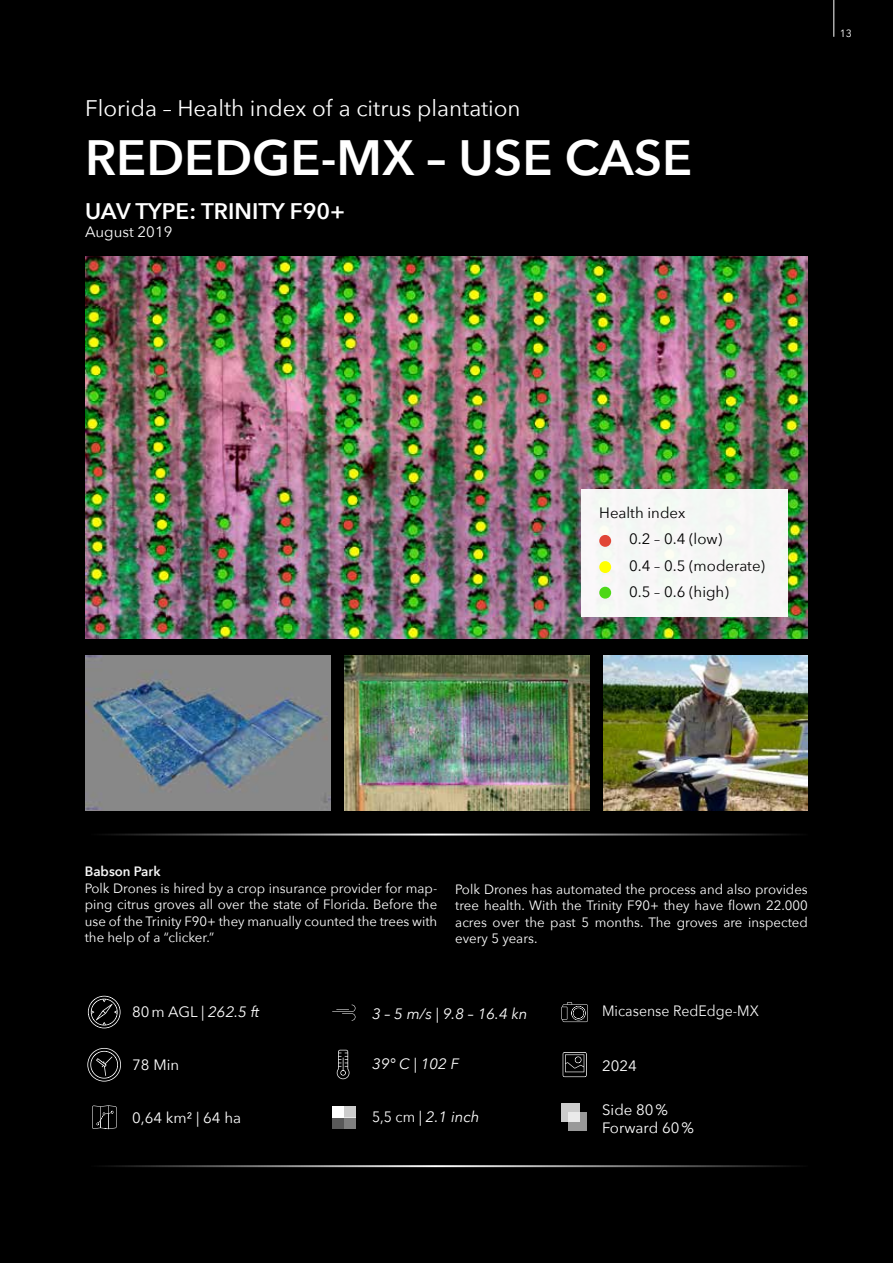
<style>
.page{position:relative;width:893px;height:1263px;background:#000}
.page>*{position:absolute;margin:0;border:0;box-sizing:border-box;transform-origin:0 0}
.t1{font:600 49.5px "Avenir Next";color:#fff}
.t2{font:22.5px "Avenir Next";color:#fff}
.t3{font:600 22.5px "Avenir Next";color:#fff}
.t4{font:15px/18px "Avenir Next";color:#fff}
.t5{font:15px/26.5px "Avenir Next";color:#000}
.t6{font:italic 15px "Avenir Next";color:#fff}
.t7{font:15px "Avenir Next";color:#f6f6f6;scale:.94 1}
.t8{font:13.5px/16.5px "Avenir Next";color:#fff;text-align:justify}
.t9{font:600 13.5px "Avenir Next";color:#f6f6f6}
.t10{font:10.5px "Avenir Next";color:#fff}
.s1{font-style:italic}
.s2{font-style:normal}
</style>
<div class="page">
<img style="left:85px;top:256px;width:723px;height:383px">
<img style="left:604px;top:655px;width:204px;height:155px">
<img style="left:85px;top:655px;width:245px;height:155px">
<img style="left:344px;top:655px;width:245px;height:155px">
<hr style="left:85px;top:833px;width:723px;height:2px;background:#fff">
<hr style="left:85px;top:1165px;width:723px;height:2px;background:#fff">
<svg style="left:88px;top:996px;width:33px;height:32px"></svg>
<svg style="left:87px;top:1048px;width:34px;height:33px"></svg>
<svg style="left:92px;top:1105px;width:25px;height:24px"></svg>
<svg style="left:332px;top:1005px;width:23px;height:15px"></svg>
<div style="left:332px;top:1106px;width:12px;height:11px;background:#fff"></div>
<div style="left:344px;top:1106px;width:12px;height:11px;background:#ccc"></div>
<div style="left:332px;top:1117px;width:12px;height:12px;background:#595959"></div>
<div style="left:344px;top:1117px;width:12px;height:12px;background:#7f7f7f"></div>
<svg style="left:337px;top:1050px;width:12px;height:29px"></svg>
<svg style="left:561px;top:1002px;width:27px;height:20px"></svg>
<svg style="left:563px;top:1052px;width:24px;height:25px"></svg>
<div style="left:561px;top:1104px;width:18px;height:18px;background:#ccc"></div>
<svg style="left:568px;top:1112px;width:18px;height:18px"></svg>
<div style="left:581px;top:489px;width:207px;height:127px;background:#f6f7f5"></div>
<div style="left:599px;top:535px;width:12px;height:12px;background:#e14736;border-radius:50%"></div>
<div style="left:599px;top:561px;width:12px;height:12px;background:#ff0;border-radius:50%"></div>
<div style="left:599px;top:587px;width:12px;height:12px;background:#4ed718;border-radius:50%"></div>
<hr style="left:833px;top:0;width:1px;height:37px;background:#fff">
<h2 class="t2" style="left:85px;top:89px;width:437px">Florida – Health index of a citrus plantation</h2>
<h1 class="t1" style="left:85px;top:115px;width:609px">REDEDGE-MX – USE CASE</h1>
<h2 class="t3" style="left:85px;top:192px;width:262px">UAV TYPE: TRINITY F90+</h2>
<p class="t4" style="left:85px;top:222px;width:89px">August 2019</p>
<p class="t10" style="left:840px;top:24px;width:14px">13</p>
<p class="t5" style="left:629px;top:498px;width:137px;text-indent:-30px">Health index<br>0.2 – 0.4 (low)<br>0.4 – 0.5 (moderate)<br>0.5 – 0.6 (high)</p>
<p class="t9" style="left:85px;top:860px;width:77px">Babson Park</p>
<p class="t8" style="left:85px;top:879px;width:354px">Polk Drones is hired by a crop insurance provider for map&shy;ping citrus groves all over the state of Florida. Before the use of the Trinity F90+ they manually counted the trees with the help of a “clicker.”</p>
<p class="t8" style="left:455px;top:880px;width:354px">Polk Drones has automated the process and also provides tree health. With the Trinity F90+ they have flown 22.000 acres over the past 5 months. The groves are inspected every 5 years.</p>
<p class="t4" style="left:132px;top:1002px;width:129px">80m AGL | <span class="s1">262.5 ft</span></p>
<p class="t4" style="left:132px;top:1055px;width:48px">78 Min</p>
<p class="t4" style="left:132px;top:1108px;width:110px">0,64 km² | 64 ha</p>
<p class="t6" style="left:372px;top:1001px;width:157px">3 – 5 m/s | 9.8 – 16.4 kn</p>
<p class="t6" style="left:372px;top:1051px;width:88px">39° C | 102 F</p>
<p class="t6" style="left:372px;top:1104px;width:109px"><span class="s2">5,5 cm |</span> 2.1 inch</p>
<p class="t7" style="left:602px;top:998px;width:168px">Micasense RedEdge-MX</p>
<p class="t4" style="left:602px;top:1056px;width:36px">2024</p>
<p class="t4" style="left:602px;top:1100px;width:93px">Side 80%<br>Forward 60%</p>
</div>
